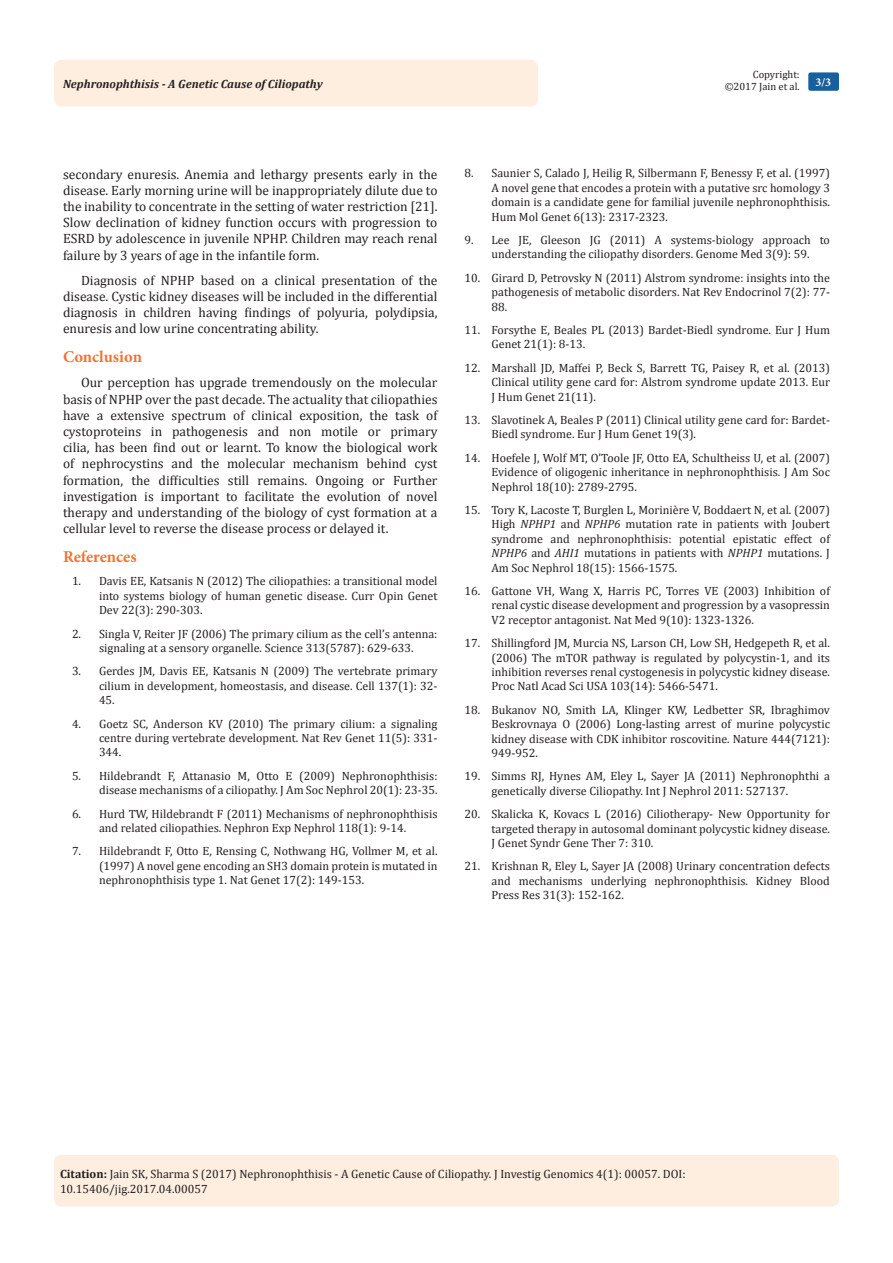
<style>
.page{position:relative;width:893px;height:1263px;background:#fff}
.page>*{position:absolute;margin:0;border:0;box-sizing:border-box;transform-origin:0 0}
.List_Paragraph{font:700 16.5px "Minion Pro";letter-spacing:-.005em;color:#f37331}
.Pa9{font:13.5px/16.2px "Cambria";color:#231f20;text-align:justify}
.Citation{font:12px/14.4px "Cambria";color:#231f20;text-align:justify}
.t1{font:italic 700 12px "Cambria";color:#231f20}
.t2{font:700 12px "Minion Pro";color:#fff}
.t3{font:10.5px/12.6px "Cambria";color:#231f20;text-align:right}
.s1{font-style:italic}
.s2{font-weight:700}
</style>
<div class="page">
<div style="left:54px;top:1155px;width:785px;height:51px;background:#feeee0;border-radius:7px"></div>
<div style="left:54px;top:60px;width:484px;height:46px;background:#feeee0;border-radius:8px"></div>
<div style="left:808px;top:72px;width:31px;height:19px;background:#18609d;border-radius:2px"></div>
<p class="t3" style="left:725px;top:68px;width:77px">Copyright: ©2017 Jain et al.</p>
<p class="t1" style="left:63px;top:75px;width:261px">Nephronophthisis - A Genetic Cause of Ciliopathy</p>
<p class="t2" style="left:815px;top:74px;width:17px">3/3</p>
<p class="Pa9" style="left:63px;top:166px;width:376px">secondary enuresis. Anemia and lethargy presents early in the disease. Early morning urine will be inappropriately dilute due to the inability to concentrate in the setting of water restriction [21].<br>Slow declination of kidney function occurs with progression to ESRD by adolescence in juvenile NPHP. Children may reach renal failure by 3 years of age in the infantile form.</p>
<p class="Pa9" style="left:63px;top:272px;width:376px;text-indent:18px">Diagnosis of NPHP based on a clinical presentation of the disease. Cystic kidney diseases will be included in the differential diagnosis in children having findings of polyuria, polydipsia, enuresis and low urine concentrating ability.</p>
<p class="List_Paragraph" style="left:63px;top:345px;width:81px">Conclusion</p>
<p class="Pa9" style="left:63px;top:375px;width:376px;text-indent:18px">Our perception has upgrade tremendously on the molecular basis of NPHP over the past decade. The actuality that ciliopathies have a extensive spectrum of clinical exposition, the task of cystoproteins in pathogenesis and non motile or primary cilia, has been find out or learnt. To know the biological work of nephrocystins and the molecular mechanism behind cyst formation, the difficulties still remains. Ongoing or Further investigation is important to facilitate the evolution of novel therapy and understanding of the biology of cyst formation at a cellular level to reverse the disease process or delayed it.</p>
<p class="List_Paragraph" style="left:63px;top:545px;width:75px">References</p>
<p class="Citation" style="left:99px;top:574px;width:340px;text-indent:-27px">1. Davis EE, Katsanis N (2012) The ciliopathies: a transitional model into systems biology of human genetic disease. Curr Opin Genet Dev 22(3): 290-303.</p>
<p class="Citation" style="left:72px;top:626px;width:367px;text-align:center">2. Singla V, Reiter JF (2006) The primary cilium as the cell’s antenna: signaling at a sensory organelle. Science 313(5787): 629-633.</p>
<p class="Citation" style="left:99px;top:664px;width:340px;text-indent:-27px">3. Gerdes JM, Davis EE, Katsanis N (2009) The vertebrate primary cilium in development, homeostasis, and disease. Cell 137(1): 32- 45.</p>
<p class="Citation" style="left:99px;top:716px;width:340px;text-indent:-27px">4. Goetz SC, Anderson KV (2010) The primary cilium: a signaling centre during vertebrate development. Nat Rev Genet 11(5): 331- 344.</p>
<p class="Citation" style="left:72px;top:768px;width:367px;text-align:right">5. Hildebrandt F, Attanasio M, Otto E (2009) Nephronophthisis: disease mechanisms of a ciliopathy. J Am Soc Nephrol 20(1): 23-35.</p>
<p class="Citation" style="left:72px;top:806px;width:367px;text-align:center">6. Hurd TW, Hildebrandt F (2011) Mechanisms of nephronophthisis and related ciliopathies. Nephron Exp Nephrol 118(1): 9-14.</p>
<p class="Citation" style="left:99px;top:844px;width:340px;text-indent:-27px">7. Hildebrandt F, Otto E, Rensing C, Nothwang HG, Vollmer M, et al. (1997) A novel gene encoding an SH3 domain protein is mutated in nephronophthisis type 1. Nat Genet 17(2): 149-153.</p>
<p class="Citation" style="left:491px;top:166px;width:340px;text-indent:-27px">8. Saunier S, Calado J, Heilig R, Silbermann F, Benessy F, et al. (1997)<br>A novel gene that encodes a protein with a putative src homology 3 domain is a candidate gene for familial juvenile nephronophthisis.<br>Hum Mol Genet 6(13): 2317-2323.</p>
<p class="Citation" style="left:464px;top:233px;width:367px;text-align:center">9. Lee JE, Gleeson JG (2011) A systems-biology approach to understanding the ciliopathy disorders. Genome Med 3(9): 59.</p>
<p class="Citation" style="left:491px;top:270px;width:340px;text-indent:-27px">10. Girard D, Petrovsky N (2011) Alstrom syndrome: insights into the pathogenesis of metabolic disorders. Nat Rev Endocrinol 7(2): 77- 88.</p>
<p class="Citation" style="left:491px;top:323px;width:340px;text-indent:-27px">11. Forsythe E, Beales PL (2013) Bardet-Biedl syndrome. Eur J Hum<br>Genet 21(1): 8-13.</p>
<p class="Citation" style="left:491px;top:360px;width:340px;text-indent:-27px">12. Marshall JD, Maffei P, Beck S, Barrett TG, Paisey R, et al. (2013)<br>Clinical utility gene card for: Alstrom syndrome update 2013. Eur J Hum Genet 21(11).</p>
<p class="Citation" style="left:491px;top:413px;width:340px;text-indent:-27px">13. Slavotinek A, Beales P (2011) Clinical utility gene card for: Bardet-<br>Biedl syndrome. Eur J Hum Genet 19(3).</p>
<p class="Citation" style="left:491px;top:450px;width:340px;text-indent:-27px">14. Hoefele J, Wolf MT, O’Toole JF, Otto EA, Schultheiss U, et al. (2007)<br>Evidence of oligogenic inheritance in nephronophthisis. J Am Soc Nephrol 18(10): 2789-2795.</p>
<p class="Citation" style="left:491px;top:503px;width:340px;text-indent:-27px">15. Tory K, Lacoste T, Burglen L, Morinière V, Boddaert N, et al. (2007)<br>High <span class="s1">NPHP1</span> and <span class="s1">NPHP6</span> mutation rate in patients with Joubert syndrome and nephronophthisis: potential epistatic effect of <span class="s1">NPHP6</span> and <span class="s1">AHI1</span> mutations in patients with <span class="s1">NPHP1</span> mutations. J Am Soc Nephrol 18(15): 1566-1575.</p>
<p class="Citation" style="left:491px;top:584px;width:340px;text-indent:-27px">16. Gattone VH, Wang X, Harris PC, Torres VE (2003) Inhibition of renal cystic disease development and progression by a vasopressin V2 receptor antagonist. Nat Med 9(10): 1323-1326.</p>
<p class="Citation" style="left:491px;top:636px;width:340px;text-indent:-27px">17. Shillingford JM, Murcia NS, Larson CH, Low SH, Hedgepeth R, et al. (2006) The mTOR pathway is regulated by polycystin-1, and its inhibition reverses renal cystogenesis in polycystic kidney disease.<br>Proc Natl Acad Sci USA 103(14): 5466-5471.</p>
<p class="Citation" style="left:491px;top:702px;width:340px;text-indent:-27px">18. Bukanov NO, Smith LA, Klinger KW, Ledbetter SR, Ibraghimov Beskrovnaya O (2006) Long-lasting arrest of murine polycystic kidney disease with CDK inhibitor roscovitine. Nature 444(7121):<br>949-952.</p>
<p class="Citation" style="left:491px;top:769px;width:340px;text-indent:-27px">19. Simms RJ, Hynes AM, Eley L, Sayer JA (2011) Nephronophthi a genetically diverse Ciliopathy. Int J Nephrol 2011: 527137.</p>
<p class="Citation" style="left:491px;top:807px;width:340px;text-indent:-27px">20. Skalicka K, Kovacs L (2016) Ciliotherapy- New Opportunity for targeted therapy in autosomal dominant polycystic kidney disease.<br>J Genet Syndr Gene Ther 7: 310.</p>
<p class="Citation" style="left:491px;top:859px;width:340px;text-indent:-27px">21. Krishnan R, Eley L, Sayer JA (2008) Urinary concentration defects and mechanisms underlying nephronophthisis. Kidney Blood Press Res 31(3): 152-162.</p>
<p class="Citation" style="left:60px;top:1167px;width:627px"><span class="s2">Citation:</span> Jain SK, Sharma S (2017) Nephronophthisis - A Genetic Cause of Ciliopathy. J Investig Genomics 4(1): 00057. DOI:</p>
<p class="Citation" style="left:60px;top:1181px;width:149px">10.15406/jig.2017.04.00057</p>
</div>
